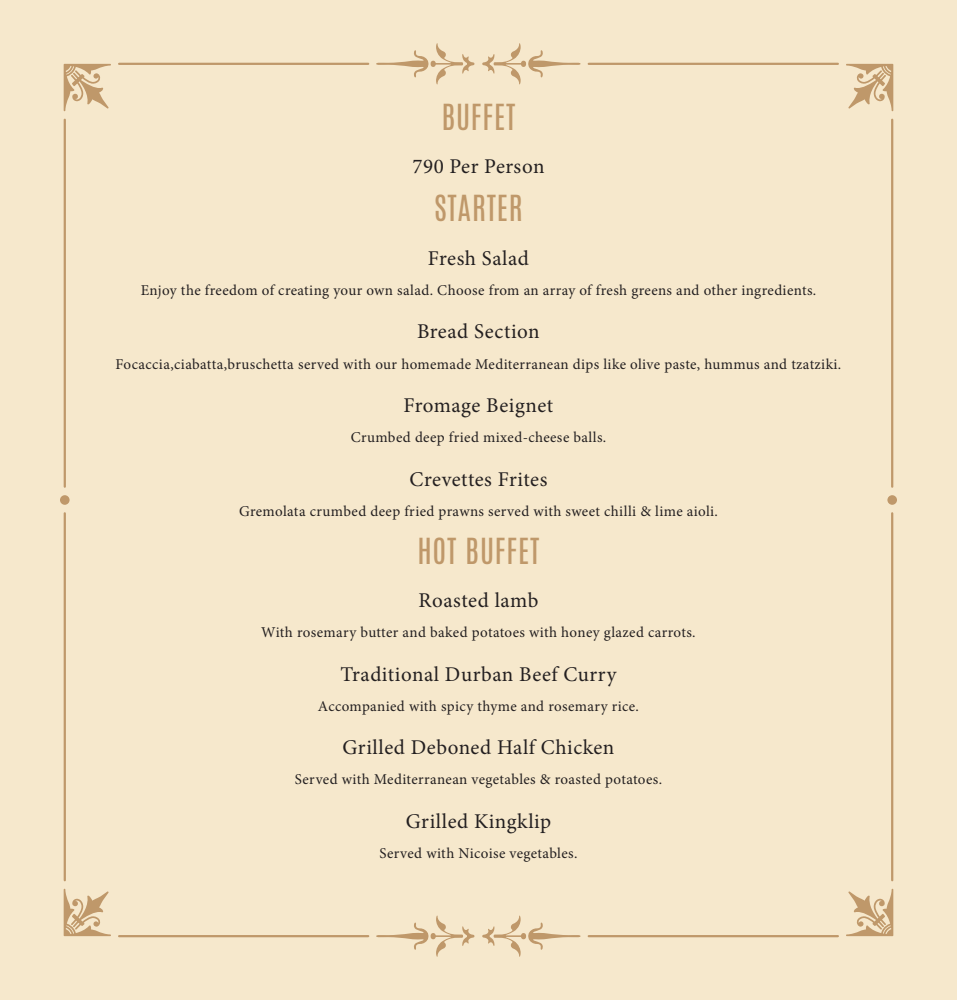
<style>
.page{position:relative;width:957px;height:1000px;background:#fff}
.page>*{position:absolute;margin:0;border:0;box-sizing:border-box;transform-origin:0 0}
.t1{font:30px "Antonio";letter-spacing:.025em;color:#bf986a}
.t2{font:21px "Minion Pro";letter-spacing:.025em;color:#231f20}
.t3{font:15px "Minion Pro";letter-spacing:.025em;color:#231f20}
</style>
<div class="page">
<div style="left:0;top:0;width:957px;height:999px;background:#f6e8cc"></div>
<hr style="left:119px;top:63px;width:249px;height:2px;background:#bf986a">
<hr style="left:589px;top:63px;width:249px;height:2px;background:#bf986a">
<svg style="left:482px;top:43px;width:98px;height:42px"></svg>
<svg style="left:376px;top:43px;width:99px;height:42px"></svg>
<svg style="left:64px;top:64px;width:47px;height:47px"></svg>
<hr style="left:64px;top:120px;width:2px;height:366px;background:#bf986a">
<div style="left:60px;top:495px;width:10px;height:9px;background:#bf986a;border-radius:50%"></div>
<svg style="left:64px;top:888px;width:47px;height:47px"></svg>
<hr style="left:64px;top:513px;width:2px;height:367px;background:#bf986a">
<svg style="left:846px;top:888px;width:47px;height:47px"></svg>
<hr style="left:891px;top:513px;width:2px;height:367px;background:#bf986a">
<div style="left:887px;top:495px;width:10px;height:9px;background:#bf986a;border-radius:50%"></div>
<svg style="left:846px;top:64px;width:47px;height:47px"></svg>
<hr style="left:891px;top:120px;width:2px;height:366px;background:#bf986a">
<hr style="left:119px;top:934px;width:249px;height:3px;background:#bf986a">
<hr style="left:589px;top:934px;width:249px;height:3px;background:#bf986a">
<svg style="left:482px;top:915px;width:98px;height:42px"></svg>
<svg style="left:376px;top:915px;width:99px;height:42px"></svg>
<p class="t1" style="left:441px;top:95px;width:76px">BUFFET</p>
<p class="t2" style="left:412px;top:152px;width:134px">790 Per Person</p>
<p class="t1" style="left:434px;top:186px;width:90px">STARTER</p>
<p class="t2" style="left:428px;top:244px;width:103px">Fresh Salad</p>
<p class="t3" style="left:141px;top:280px;width:677px">Enjoy the freedom of creating your own salad. Choose from an array of fresh greens and other ingredients.</p>
<p class="t2" style="left:417px;top:317px;width:124px">Bread Section</p>
<p class="t3" style="left:116px;top:353px;width:727px">Focaccia,ciabatta,bruschetta served with our homemade Mediterranean dips like olive paste, hummus and tzatziki.</p>
<p class="t2" style="left:404px;top:391px;width:151px">Fromage Beignet</p>
<p class="t3" style="left:351px;top:427px;width:257px">Crumbed deep fried mixed-cheese balls.</p>
<p class="t2" style="left:409px;top:464px;width:139px">Crevettes Frites</p>
<p class="t3" style="left:239px;top:500px;width:480px">Gremolata crumbed deep fried prawns served with sweet chilli &amp; lime aioli.</p>
<p class="t1" style="left:417px;top:528px;width:124px">HOT BUFFET</p>
<p class="t2" style="left:419px;top:586px;width:121px">Roasted lamb</p>
<p class="t3" style="left:261px;top:622px;width:436px">With rosemary butter and baked potatoes with honey glazed carrots.</p>
<p class="t2" style="left:340px;top:659px;width:277px">Traditional Durban Beef Curry</p>
<p class="t3" style="left:318px;top:695px;width:322px">Accompanied with spicy thyme and rosemary rice.</p>
<p class="t2" style="left:342px;top:733px;width:273px">Grilled Deboned Half Chicken</p>
<p class="t3" style="left:295px;top:769px;width:369px">Served with Mediterranean vegetables &amp; roasted potatoes.</p>
<p class="t2" style="left:406px;top:806px;width:147px">Grilled Kingklip</p>
<p class="t3" style="left:379px;top:842px;width:200px">Served with Nicoise vegetables.</p>
</div>
